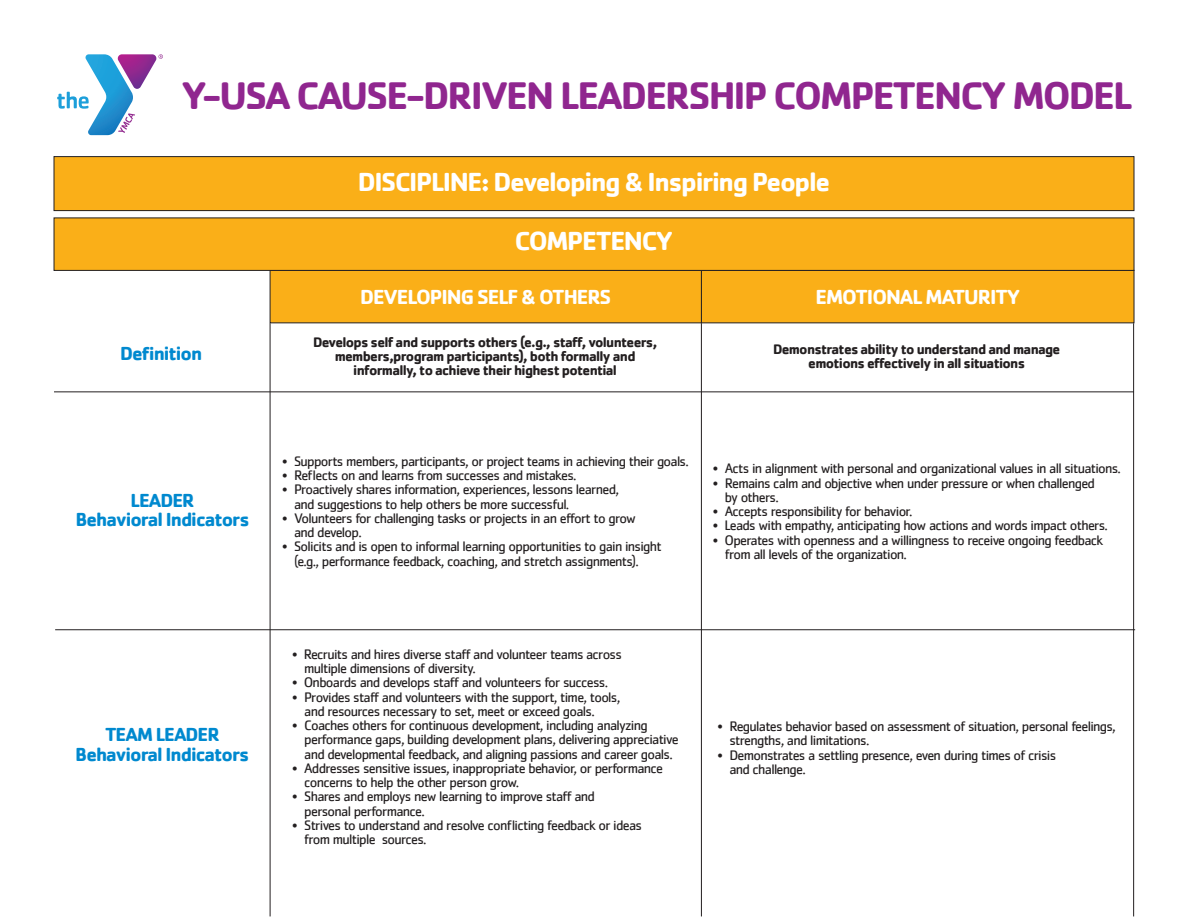
<style>
.page{position:relative;width:1188px;height:918px;background:#fff}
.page>*{position:absolute;margin:0;border:0;box-sizing:border-box;transform-origin:0 0}
.t1{font:700 39.75px "Cachet";letter-spacing:-.05em;color:#90268f}
.t2{font:700 27px "Cachet";letter-spacing:-.05em;color:#fff}
.t3{font:700 21px "Cachet";letter-spacing:-.05em;color:#fff}
.t4{font:700 19.5px "Cachet";letter-spacing:-.05em;color:#0089cf}
.t5{font:14.25px "Cachet";letter-spacing:-.05em;color:#231f20}
.t6{font:700 14.25px "Cachet";letter-spacing:-.05em;color:#231f20}
</style>
<div class="page">
<div style="left:54px;top:157px;width:1080px;height:54px;background:#faaf18"></div>
<div style="left:54px;top:156px;width:1080px;height:55px;border:1px solid #231f20"></div>
<svg style="left:57px;top:54px;width:106px;height:81px"></svg>
<div style="left:270px;top:270px;width:432px;height:53px;background:#faaf18"></div>
<div style="left:701px;top:270px;width:433px;height:53px;background:#faaf18"></div>
<div style="left:54px;top:218px;width:1080px;height:53px;background:#faaf18;border:1px solid #231f20"></div>
<hr style="left:54px;top:391px;width:1080px;height:1px;background:#231f20">
<hr style="left:55px;top:629px;width:1080px;height:1px;background:#231f20">
<hr style="left:270px;top:323px;width:1px;height:593px;background:#231f20">
<hr style="left:701px;top:323px;width:1px;height:593px;background:#231f20">
<hr style="left:1133px;top:323px;width:1px;height:593px;background:#231f20">
<p class="t1" style="left:182px;top:70px;width:952px">Y-USA CAUSE-DRIVEN LEADERSHIP COMPETENCY MODEL</p>
<p class="t4" style="left:120px;top:341px;width:84px">Definition</p>
<p class="t4" style="left:131px;top:487px;width:65px">LEADER</p>
<p class="t4" style="left:75px;top:507px;width:176px">Behavioral Indicators</p>
<p class="t4" style="left:105px;top:722px;width:116px">TEAM LEADER</p>
<p class="t4" style="left:75px;top:742px;width:176px">Behavioral Indicators</p>
<p class="t2" style="left:358px;top:165px;width:474px">DISCIPLINE: Developing &amp; Inspiring People</p>
<p class="t2" style="left:515px;top:223px;width:160px">COMPETENCY</p>
<p class="t3" style="left:360px;top:284px;width:253px">DEVELOPING SELF &amp; OTHERS</p>
<p class="t3" style="left:816px;top:284px;width:206px">EMOTIONAL MATURITY</p>
<p class="t6" style="left:313px;top:332px;width:346px">Develops self and supports others (e.g., staff, volunteers,</p>
<p class="t6" style="left:335px;top:347px;width:302px">members,program participants), both formally and</p>
<p class="t6" style="left:353px;top:361px;width:265px">informally, to achieve their highest potential</p>
<p class="t6" style="left:773px;top:340px;width:289px">Demonstrates ability to understand and manage</p>
<p class="t6" style="left:808px;top:354px;width:218px">emotions effectively in all situations</p>
<p class="t5" style="left:282px;top:453px;width:408px">• Supports members, participants, or project teams in achieving their goals.</p>
<p class="t5" style="left:282px;top:467px;width:296px">• Reflects on and learns from successes and mistakes.</p>
<p class="t5" style="left:282px;top:481px;width:338px">• Proactively shares information, experiences, lessons learned,</p>
<p class="t5" style="left:294px;top:496px;width:277px">and suggestions to help others be more successful.</p>
<p class="t5" style="left:282px;top:510px;width:355px">• Volunteers for challenging tasks or projects in an effort to grow</p>
<p class="t5" style="left:294px;top:524px;width:69px">and develop.</p>
<p class="t5" style="left:282px;top:538px;width:381px">• Solicits and is open to informal learning opportunities to gain insight</p>
<p class="t5" style="left:294px;top:553px;width:346px">(e.g., performance feedback, coaching, and stretch assignments).</p>
<p class="t5" style="left:713px;top:460px;width:410px">• Acts in alignment with personal and organizational values in all situations.</p>
<p class="t5" style="left:713px;top:475px;width:384px">• Remains calm and objective when under pressure or when challenged</p>
<p class="t5" style="left:725px;top:489px;width:55px">by others.</p>
<p class="t5" style="left:713px;top:503px;width:201px">• Accepts responsibility for behavior.</p>
<p class="t5" style="left:713px;top:517px;width:397px">• Leads with empathy, anticipating how actions and words impact others.</p>
<p class="t5" style="left:713px;top:532px;width:392px">• Operates with openness and a willingness to receive ongoing feedback</p>
<p class="t5" style="left:725px;top:546px;width:184px">from all levels of the organization.</p>
<p class="t5" style="left:292px;top:646px;width:331px">• Recruits and hires diverse staff and volunteer teams across</p>
<p class="t5" style="left:304px;top:660px;width:173px">multiple dimensions of diversity.</p>
<p class="t5" style="left:292px;top:674px;width:317px">• Onboards and develops staff and volunteers for success.</p>
<p class="t5" style="left:292px;top:688px;width:330px">• Provides staff and volunteers with the support, time, tools,</p>
<p class="t5" style="left:304px;top:703px;width:292px">and resources necessary to set, meet or exceed goals.</p>
<p class="t5" style="left:292px;top:717px;width:357px">• Coaches others for continuous development, including analyzing</p>
<p class="t5" style="left:304px;top:731px;width:376px">performance gaps, building development plans, delivering appreciative</p>
<p class="t5" style="left:304px;top:745px;width:370px">and developmental feedback, and aligning passions and career goals.</p>
<p class="t5" style="left:292px;top:760px;width:372px">• Addresses sensitive issues, inappropriate behavior, or performance</p>
<p class="t5" style="left:304px;top:774px;width:217px">concerns to help the other person grow.</p>
<p class="t5" style="left:292px;top:788px;width:304px">• Shares and employs new learning to improve staff and</p>
<p class="t5" style="left:304px;top:802px;width:122px">personal performance.</p>
<p class="t5" style="left:292px;top:817px;width:351px">• Strives to understand and resolve conflicting feedback or ideas</p>
<p class="t5" style="left:304px;top:831px;width:124px">from multiple sources.</p>
<p class="t5" style="left:717px;top:718px;width:400px">• Regulates behavior based on assessment of situation, personal feelings,</p>
<p class="t5" style="left:729px;top:732px;width:142px">strengths, and limitations.</p>
<p class="t5" style="left:717px;top:746px;width:340px">• Demonstrates a settling presence, even during times of crisis</p>
<p class="t5" style="left:729px;top:761px;width:78px">and challenge.</p>
</div>
